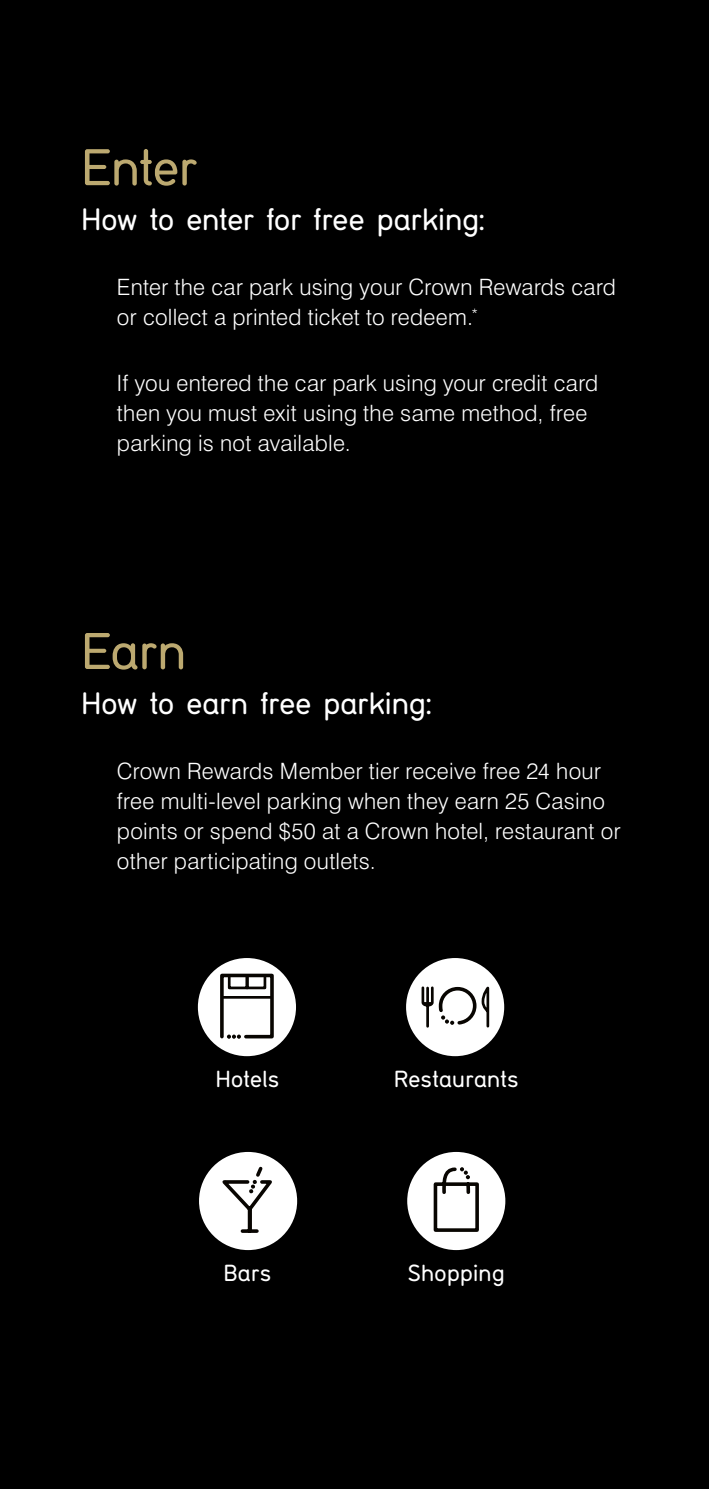
<style>
.page{position:relative;width:709px;height:1489px;background:#fff}
.page>*{position:absolute;margin:0;border:0;box-sizing:border-box;transform-origin:0 0}
.t1{font:50px "Gravostyle Basic";letter-spacing:-.005em;color:#bca970}
.t2{font:30px "Gravostyle Basic";color:#fff}
.t3{font:300 22.5px/30px "Swiss 721 BT";letter-spacing:.015em;color:#fff}
.t4{font:22.5px "Gravostyle Basic";letter-spacing:.015em;color:#fff}
</style>
<div class="page">
<div style="left:0;top:0;width:709px;height:1488px;background:#000"></div>
<div style="left:198px;top:958px;width:98px;height:98px;background:#fff;border-radius:50%"></div>
<svg style="left:220px;top:973px;width:54px;height:66px"></svg>
<div style="left:406px;top:958px;width:98px;height:98px;background:#fff;border-radius:50%"></div>
<svg style="left:421px;top:986px;width:69px;height:42px"></svg>
<div style="left:199px;top:1151px;width:98px;height:98px;background:#fff;border-radius:50%"></div>
<svg style="left:216px;top:1163px;width:56px;height:70px"></svg>
<div style="left:407px;top:1151px;width:98px;height:98px;background:#fff;border-radius:50%"></div>
<svg style="left:433px;top:1167px;width:46px;height:65px"></svg>
<h1 class="t1" style="left:81px;top:135px;width:117px">Enter</h1>
<h2 class="t2" style="left:81px;top:200px;width:405px">How to enter for free parking:</h2>
<p class="t3" style="left:117px;top:272px;width:500px">Enter the car park using your Crown Rewards card or collect a printed ticket to redeem.<sup>*</sup></p>
<p class="t3" style="left:117px;top:367px;width:483px">If you entered the car park using your credit card then you must exit using the same method, free parking is not available.</p>
<h1 class="t1" style="left:81px;top:619px;width:106px">Earn</h1>
<h2 class="t2" style="left:81px;top:683px;width:351px">How to earn free parking:</h2>
<p class="t3" style="left:117px;top:755px;width:505px">Crown Rewards Member tier receive free 24 hour free multi-level parking when they earn 25 Casino points or spend $50 at a Crown hotel, restaurant or other participating outlets.</p>
<p class="t4" style="left:216px;top:1064px;width:65px">Hotels</p>
<p class="t4" style="left:394px;top:1064px;width:126px">Restaurants</p>
<p class="t4" style="left:224px;top:1258px;width:49px">Bars</p>
<p class="t4" style="left:408px;top:1258px;width:98px">Shopping</p>
</div>
